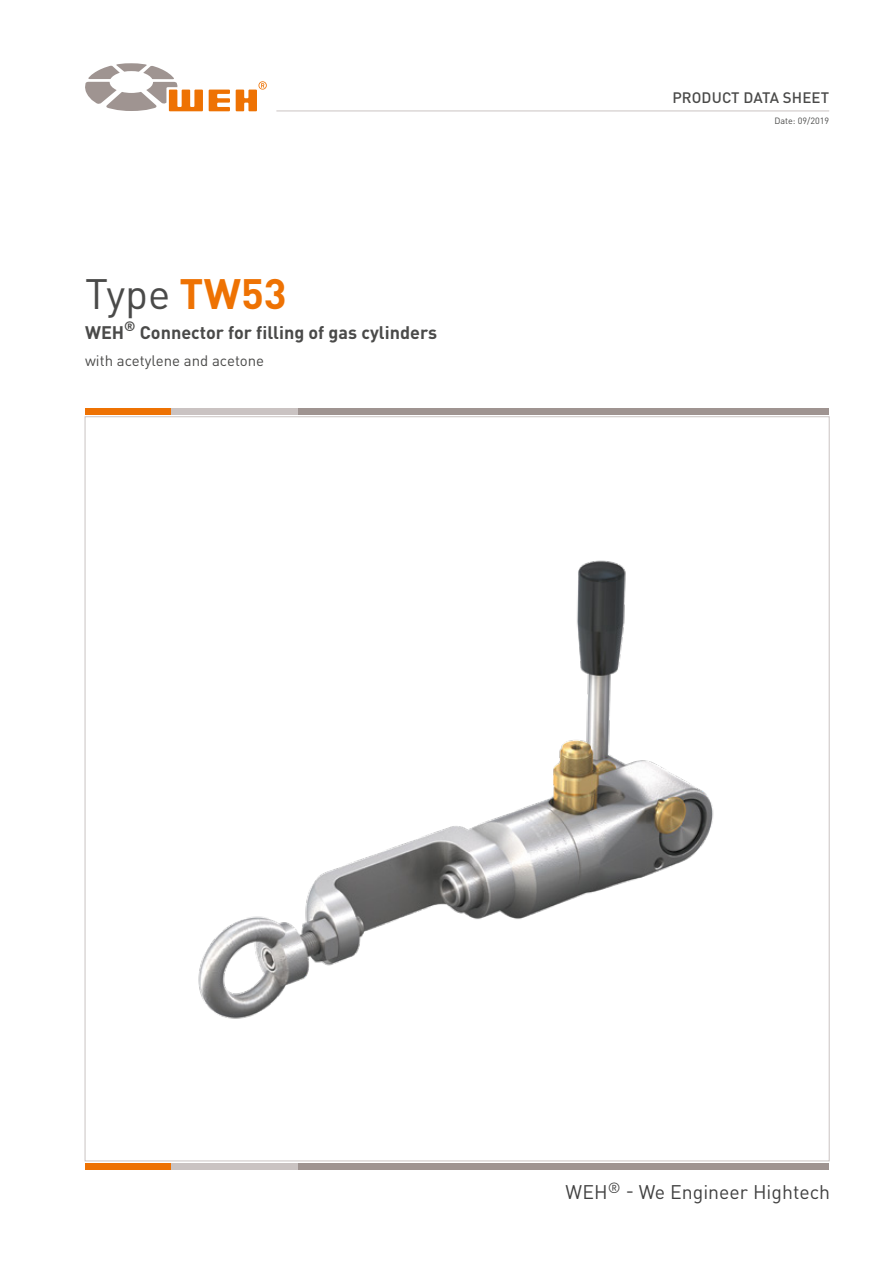
<style>
.page{position:relative;width:893px;height:1263px;background:#fff}
.page>*{position:absolute;margin:0;border:0;box-sizing:border-box;transform-origin:0 0}
.t1{font:42px "DIN Pro";color:#4a4a49}
.t2{font:19.5px "DIN Pro";color:#000}
.t3{font:700 18px "DIN Pro";color:#4a4a49}
.t4{font:15px "DIN Pro";color:#4a4a49}
.t5{font:500 15px "DIN Pro";letter-spacing:.01em;color:#4a4a49}
.t6{font:9px "DIN Pro";color:#4a4a49}
.s1{font-weight:700;color:#ee7203}
</style>
<div class="page">
<hr style="left:276px;top:111px;width:553px;height:1px;background:#cac3c2">
<div style="left:298px;top:408px;width:531px;height:7px;background:#9f9491"></div>
<div style="left:170px;top:408px;width:128px;height:7px;background:#cac3c2"></div>
<div style="left:85px;top:408px;width:85px;height:7px;background:#ee7203"></div>
<div style="left:298px;top:1163px;width:531px;height:6px;background:#9f9491"></div>
<div style="left:170px;top:1163px;width:128px;height:6px;background:#cac3c2"></div>
<div style="left:85px;top:1163px;width:85px;height:6px;background:#ee7203"></div>
<svg style="left:85px;top:63px;width:118px;height:48px"></svg>
<svg style="left:209px;top:90px;width:21px;height:21px"></svg>
<svg style="left:236px;top:81px;width:31px;height:30px"></svg>
<img style="left:198px;top:560px;width:516px;height:459px">
<h1 class="t1" style="left:85px;top:260px;width:203px">Type <span class="s1">TW53</span></h1>
<p class="t3" style="left:85px;top:317px;width:354px">WEH<sup>®</sup> Connector for filling of gas cylinders</p>
<p class="t4" style="left:85px;top:348px;width:181px">with acetylene and acetone</p>
<p class="t5" style="left:672px;top:85px;width:158px">PRODUCT DATA SHEET</p>
<p class="t6" style="left:774px;top:113px;width:56px">Date: 09/2019</p>
<p class="t2" style="left:566px;top:1177px;width:266px">WEH<sup>®</sup> - We Engineer Hightech</p>
</div>
